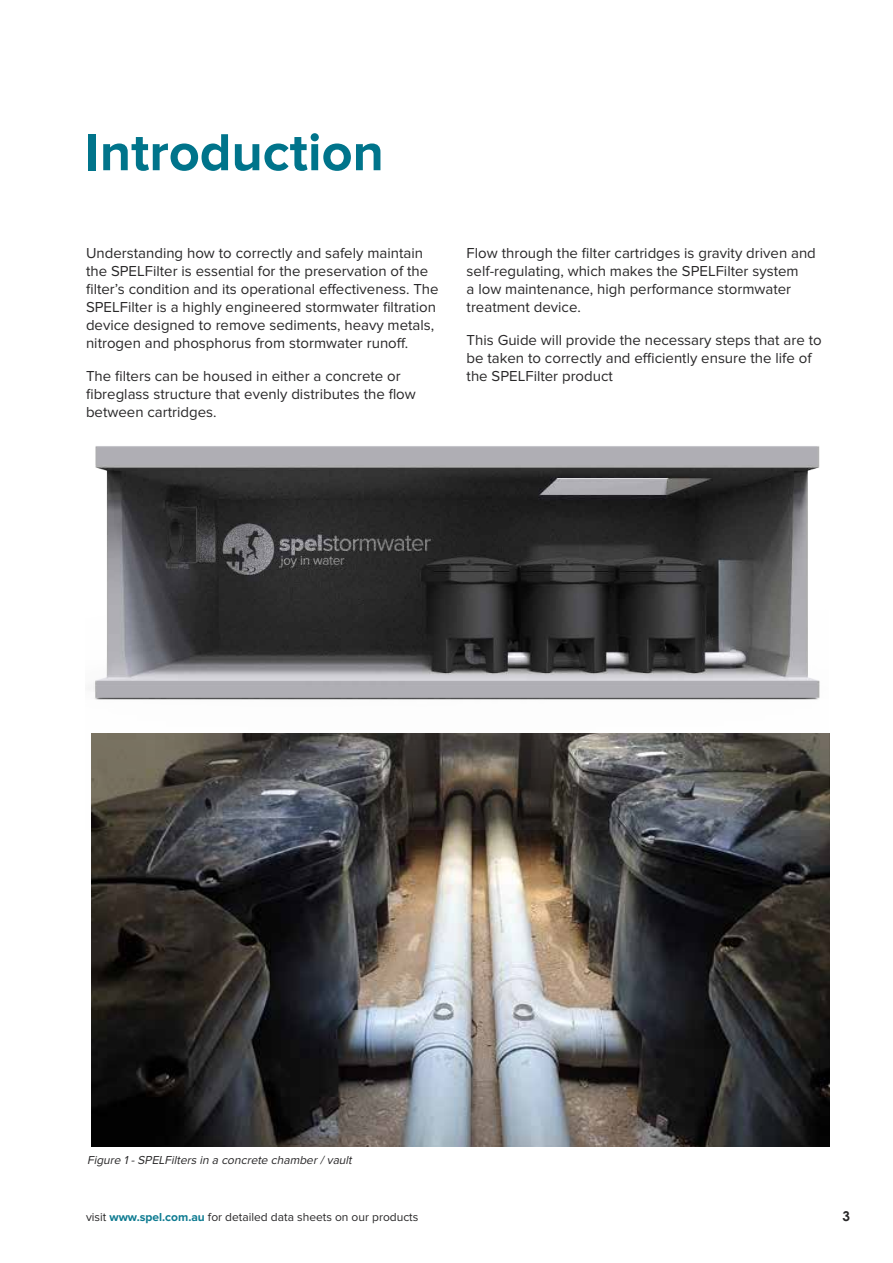
<style>
.page{position:relative;width:893px;height:1263px;background:#fff}
.page>*{position:absolute;margin:0;border:0;box-sizing:border-box;transform-origin:0 0}
.t1{font:700 54px "Proxima Nova";color:#00748b}
.t2{font:15px/18px "Proxima Nova";color:#292829}
.t3{font:700 13.5px "Century Gothic";color:#292829}
.t4{font:12px "Proxima Nova";color:#292829}
.t5{font:italic 12px "Proxima Nova";color:#292829}
.s1{font-weight:700;color:#0d7b91}
</style>
<div class="page">
<img style="left:91px;top:733px;width:738px;height:413px">
<img style="left:90px;top:446px;width:738px;height:384px">
<h1 class="t1" style="left:85px;top:121px;width:300px">Introduction</h1>
<p class="t2" style="left:86px;top:245px;width:354px">Understanding how to correctly and safely maintain the SPELFilter is essential for the preservation of the filter’s condition and its operational effectiveness. The SPELFilter is a highly engineered stormwater filtration device designed to remove sediments, heavy metals, nitrogen and phosphorus from stormwater runoff.</p>
<p class="t2" style="left:86px;top:367px;width:331px">The filters can be housed in either a concrete or fibreglass structure that evenly distributes the flow between cartridges.</p>
<p class="t2" style="left:467px;top:245px;width:351px">Flow through the filter cartridges is gravity driven and self-regulating, which makes the SPELFilter system<br>a low maintenance, high performance stormwater treatment device.</p>
<p class="t2" style="left:467px;top:331px;width:357px">This Guide will provide the necessary steps that are to be taken to correctly and efficiently ensure the life of the SPELFilter product</p>
<p class="t5" style="left:87px;top:1153px;width:269px">Figure 1-SPELFilters in a concrete chamber/vault</p>
<p class="t4" style="left:86px;top:1210px;width:334px">visit <span class="s1">www.spel.com.au</span> for detailed data sheets on our products</p>
<p class="t3" style="left:842px;top:1206px;width:9px">3</p>
</div>
